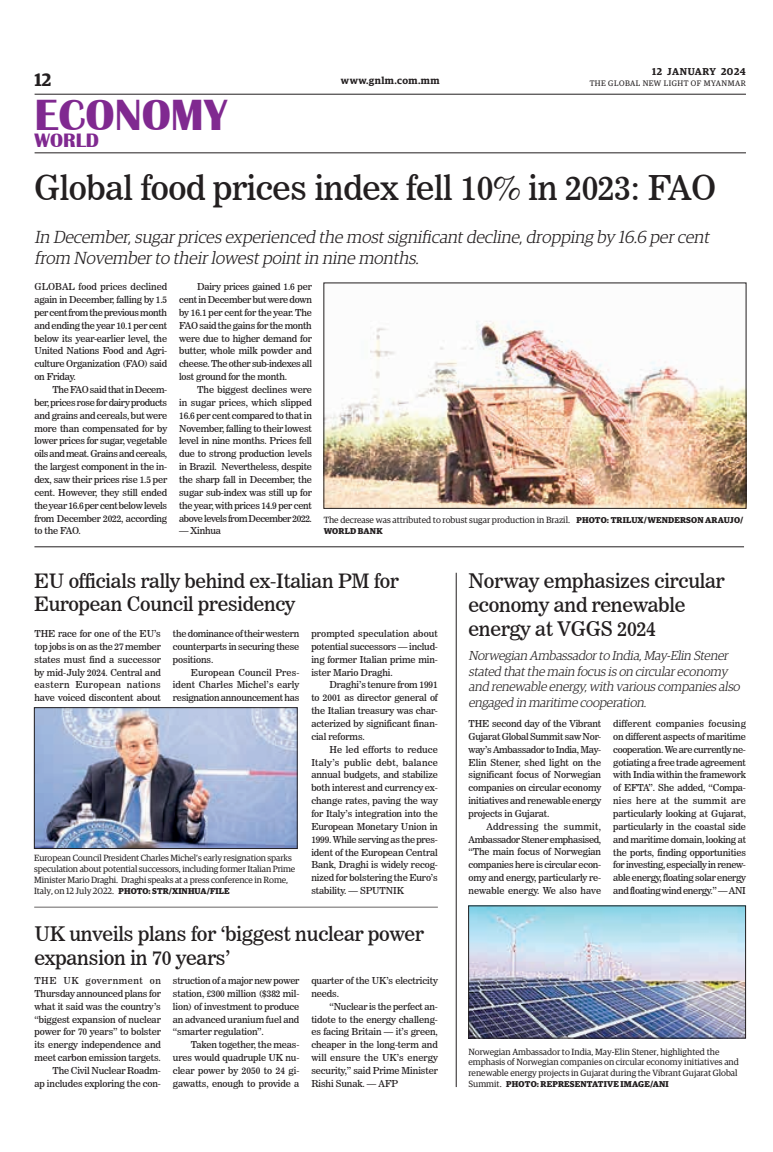
<style>
.page{position:relative;width:773px;height:1152px;background:#fff}
.page>*{position:absolute;margin:0;border:0;box-sizing:border-box;transform-origin:0 0}
.t1{font:700 45px "Britannic";color:#802990}
._2_Clm_Head{font:34px "News 706 BT Roman C";letter-spacing:-.01em;color:#231f20}
._2_Clm_Head-2{font:20px/24px "News 706 BT Roman C";letter-spacing:-.01em;color:#231f20}
.t2{font:700 20px "Britannic";color:#802990}
._2_Clm_Head-3{font:19.7px/23.6px "News 706 BT Roman C";letter-spacing:-.01em;color:#231f20}
.t3{font:600 18px "Guardian Egyp";color:#231f20}
.t4{font:italic 300 17.5px/21px "Guardian Egyp";color:#231f20}
.t5{font:italic 300 13px/15.6px "Guardian Egyp";color:#231f20}
.t6{font:600 10px "Guardian Egyp";letter-spacing:.045em;color:#231f20}
._2nd_Body{font:9.5px/12.9px "News 706 BT Roman C";letter-spacing:-.01em;color:#231f20;text-align:justify}
.Normal_Para{font:9.5px/12.9px "News 706 BT Roman C";letter-spacing:-.015em;color:#231f20;text-align:justify}
.t7{font:9px/10.8px "Guardian Egyp";color:#231f20}
.t8{font:700 8.5px "Guardian Egyp";letter-spacing:.02em;color:#231f20}
.t9{font:8px "Guardian Egyp";letter-spacing:.06em;color:#231f20}
.s1{font-weight:700;font-size:8.5px}
.s2{font-weight:400;font-size:9px}
</style>
<div class="page">
<hr style="left:35px;top:94px;width:711px;height:1px;background:#231f20">
<hr style="left:35px;top:152px;width:711px;height:1px;background:#231f20">
<img style="left:36px;top:710px;width:259px;height:137px">
<div style="left:34px;top:708px;width:263px;height:141px;border:1px solid #231f20"></div>
<img style="left:470px;top:908px;width:273px;height:128px">
<div style="left:468px;top:906px;width:277px;height:132px;border:1px solid #231f20"></div>
<hr style="left:34px;top:547px;width:710px;height:1px;background:#231f20">
<hr style="left:456px;top:573px;width:1px;height:514px;background:#231f20">
<img style="left:326px;top:321px;width:418px;height:186px">
<div style="left:324px;top:283px;width:422px;height:226px;border:1px solid #231f20"></div>
<hr style="left:34px;top:907px;width:404px;height:1px;background:#231f20">
<h3 class="t3" style="left:35px;top:67px;width:18px">12</h3>
<h1 class="t1" style="left:35px;top:89px;width:194px">ECONOMY</h1>
<h3 class="t2" style="left:35px;top:129px;width:66px">WORLD</h3>
<p class="t6" style="left:652px;top:64px;width:95px">12 JANUARY 2024</p>
<p class="t6" style="left:341px;top:73px;width:100px">www.gnlm.com.mm</p>
<p class="t9" style="left:589px;top:78px;width:158px">THE GLOBAL NEW LIGHT OF MYANMAR</p>
<p class="_2_Clm_Head" style="left:34px;top:168px;width:683px">Global food prices index fell 10% in 2023: FAO</p>
<p class="t4" style="left:34px;top:225px;width:679px">In December,sugarprices experienced the mostsignificantdecline,dropping by 16.6 percent from Novemberto theirlowestpointin nine months.</p>
<p class="Normal_Para" style="left:34px;top:280px;width:134px">GLOBAL food prices declined again in December, falling by 1.5 per cent from the previous month and ending the year 10.1 per cent below its year-earlier level, the United Nations Food and Agri&shy;culture Organization (FAO) said on Friday.</p>
<p class="_2nd_Body" style="left:34px;top:383px;width:134px;text-indent:18px">The FAO said that in Decem&shy;ber, prices rose for dairy products and grains and cereals, but were more than compensated for by lower prices for sugar, vegetable oils and meat. Grains and cereals, the largest component in the in&shy;dex, saw their prices rise 1.5 per cent. However, they still ended the year 16.6 per cent below levels from December 2022, according to the FAO.</p>
<p class="_2nd_Body" style="left:179px;top:280px;width:134px;text-indent:18px">Dairy prices gained 1.6 per cent in December but were down by 16.1 per cent for the year. The FAO said the gains for the month were due to higher demand for butter, whole milk powder and cheese. The other sub-indexes all lost ground for the month.</p>
<p class="_2nd_Body" style="left:179px;top:383px;width:134px;text-indent:18px">The biggest declines were in sugar prices, which slipped 16.6 per cent compared to that in November, falling to their lowest level in nine months. Prices fell due to strong production levels in Brazil. Nevertheless, despite the sharp fall in December, the sugar sub-index was still up for the year, with prices 14.9 per cent above levels from December 2022.</p>
<p class="_2nd_Body" style="left:179px;top:525px;width:43px">— Xinhua</p>
<p class="t7" style="left:324px;top:514px;width:421px">The decrease was attributed to robust sugar production in Brazil. <span class="s1">PHOTO: TRILUX/WENDERSON ARAUJO/</span></p>
<p class="t8" style="left:324px;top:524px;width:60px">WORLD BANK</p>
<p class="_2_Clm_Head-3" style="left:34px;top:569px;width:366px">EU officials rally behind ex-Italian PM for<br>European Council presidency</p>
<p class="Normal_Para" style="left:34px;top:627px;width:128px">THE race for one of the EU’s top jobs is on as the 27 member states must find a successor by mid-July 2024. Central and eastern European nations have voiced discontent about</p>
<p class="Normal_Para" style="left:173px;top:627px;width:128px">the dominance of their western counterparts in securing these positions.</p>
<p class="_2nd_Body" style="left:173px;top:666px;width:128px;text-indent:18px">European Council Pres&shy;ident Charles Michel’s early resignation announcement has</p>
<p class="t7" style="left:34px;top:852px;width:263px">European Council President Charles Michel’s early resignation sparks speculation about potential successors, including former Italian Prime<br>Minister Mario Draghi. Draghi speaks at a press conference in Rome,</p>
<p class="t8" style="left:34px;top:884px;width:197px"><span class="s2">Italy, on 12 July 2022.</span> PHOTO: STR/XINHUA/FILE</p>
<p class="_2nd_Body" style="left:311px;top:627px;width:128px">prompted speculation about potential successors — includ&shy;ing former Italian prime min&shy;ister Mario Draghi.</p>
<p class="_2nd_Body" style="left:311px;top:679px;width:128px;text-indent:18px">Draghi’s tenure from 1991 to 2001 as director general of the Italian treasury was char&shy;acterized by significant finan&shy;cial reforms.</p>
<p class="_2nd_Body" style="left:311px;top:743px;width:128px;text-indent:18px">He led efforts to reduce Italy’s public debt, balance annual budgets, and stabilize both interest and currency ex&shy;change rates, paving the way for Italy’s integration into the European Monetary Union in 1999. While serving as the pres&shy;ident of the European Central Bank, Draghi is widely recog&shy;nized for bolstering the Euro’s stability. — SPUTNIK</p>
<p class="_2_Clm_Head-2" style="left:34px;top:921px;width:391px">UK unveils plans for ‘biggest nuclear power expansion in 70 years’</p>
<p class="Normal_Para" style="left:34px;top:974px;width:128px">THE UK government on Thursday announced plans for what it said was the country’s “biggest expansion of nuclear power for 70 years” to bolster its energy independence and meet carbon emission targets.</p>
<p class="_2nd_Body" style="left:34px;top:1064px;width:128px;text-align:right">The Civil Nuclear Roadm-<br>ap includes exploring the con-</p>
<p class="_2nd_Body" style="left:173px;top:974px;width:128px">struction of a major new power station, £300 million ($382 mil&shy;lion) of investment to produce an advanced uranium fuel and “smarter regulation”.</p>
<p class="_2nd_Body" style="left:173px;top:1038px;width:128px;text-indent:18px">Taken together, the meas&shy;ures would quadruple UK nu&shy;clear power by 2050 to 24 gi&shy;gawatts, enough to provide a</p>
<p class="_2nd_Body" style="left:311px;top:974px;width:128px">quarter of the UK’s electricity needs.</p>
<p class="_2nd_Body" style="left:311px;top:1000px;width:128px;text-indent:18px">“Nuclear is the perfect an&shy;tidote to the energy challeng&shy;es facing Britain — it’s green, cheaper in the long-term and will ensure the UK’s energy security,” said Prime Minister Rishi Sunak. — AFP</p>
<p class="_2_Clm_Head-2" style="left:468px;top:569px;width:258px">Norway emphasizes circular economy and renewable energy at VGGS 2024</p>
<p class="t5" style="left:468px;top:647px;width:276px">Norwegian Ambassadorto India,May-Elin Stener stated thatthe main focusison circulareconomy and renewable energy,with variouscompaniesalso engaged in maritime cooperation.</p>
<p class="Normal_Para" style="left:468px;top:717px;width:134px">THE second day of the Vibrant Gujarat Global Summit saw Nor&shy;way’s Ambassador to India, May-Elin Stener, shed light on the significant focus of Norwegian companies on circular economy initiatives and renewable energy projects in Gujarat.</p>
<p class="_2nd_Body" style="left:468px;top:820px;width:134px;text-indent:18px">Addressing the summit, Ambassador Stener emphasised, “The main focus of Norwegian companies here is circular econ&shy;omy and energy, particularly re&shy;newable energy. We also have</p>
<p class="_2nd_Body" style="left:613px;top:717px;width:134px">different companies focusing on different aspects of maritime cooperation. We are currently ne&shy;gotiating a free trade agreement with India within the framework of EFTA”. She added, “Compa&shy;nies here at the summit are particularly looking at Gujarat, particularly in the coastal side and maritime domain, looking at the ports, finding opportunities for investing, especially in renew&shy;able energy, floating solar energy and floating wind energy.” — ANI</p>
<p class="t7" style="left:468px;top:1046px;width:272px">Norwegian Ambassador to India, May-Elin Stener, highlighted the emphasis of Norwegian companies on circular economy initiatives and renewable energy projects in Gujarat during the Vibrant Gujarat Global</p>
<p class="t8" style="left:468px;top:1078px;width:202px"><span class="s2">Summit.</span> PHOTO: REPRESENTATIVE IMAGE/ANI</p>
</div>
